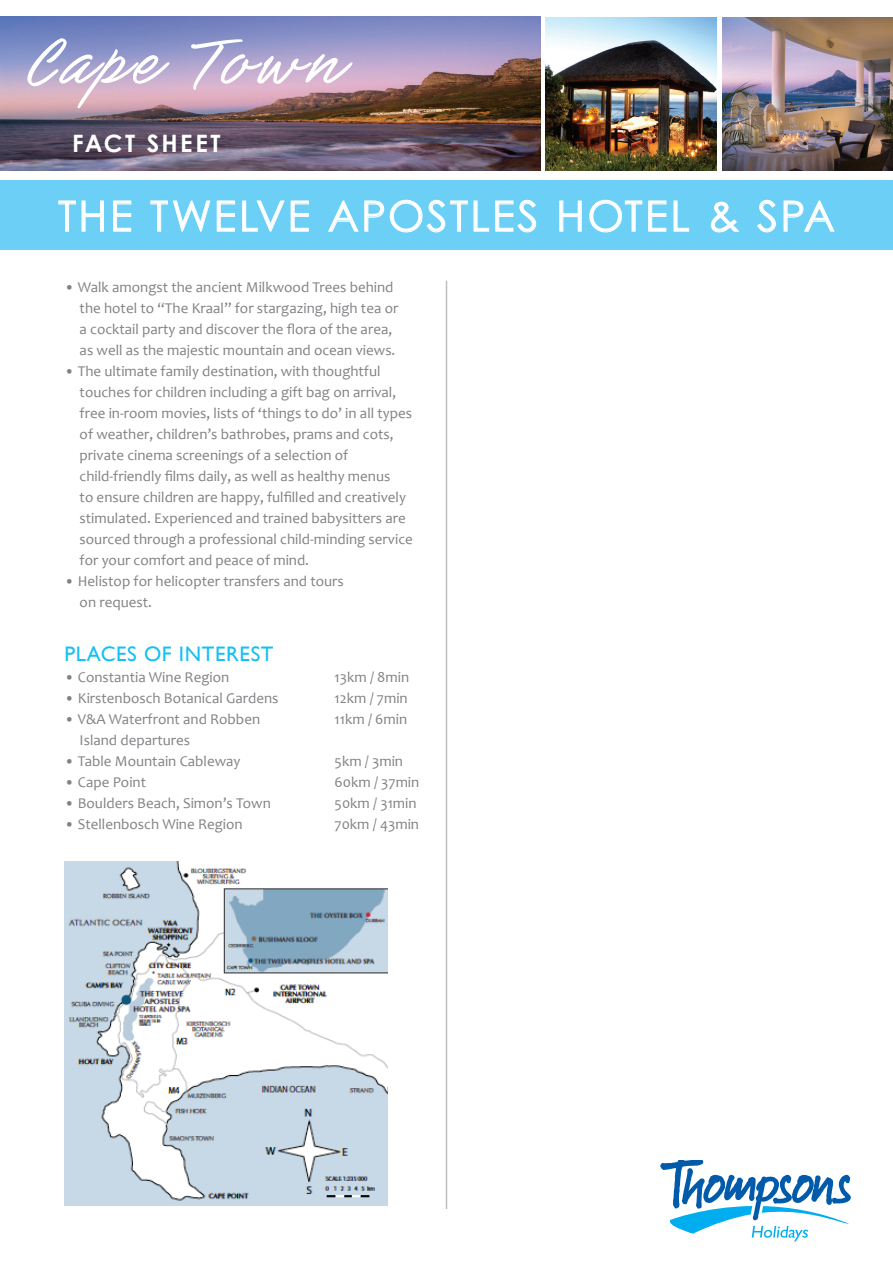
<style>
.page{position:relative;width:893px;height:1263px;background:#fff}
.page>*{position:absolute;margin:0;border:0;box-sizing:border-box;transform-origin:0 0}
.t1{font:64.5px "Slash Hmk";letter-spacing:.07em;color:#fff}
.t2{font:42px "Century Gothic";letter-spacing:.055em;color:#fff}
.t3{font:700 24px "Century Gothic";letter-spacing:.095em;color:#fff}
.t4{font:21px "Gill Sans";letter-spacing:.03em;color:#15c0f2}
.t5{font:15px/21px "Candara";color:#808285}
</style>
<div class="page">
<hr style="left:446px;top:281px;width:1px;height:928px;background:#bcbdc0">
<svg style="left:660px;top:1160px;width:191px;height:81px"></svg>
<img style="left:65px;top:861px;width:322px;height:344px">
<img style="left:546px;top:17px;width:170px;height:153px">
<img style="left:723px;top:17px;width:170px;height:153px">
<img style="left:0;top:17px;width:541px;height:153px">
<svg style="left:27px;top:38px;width:143px;height:71px;background:#bcaecc"></svg>
<svg style="left:190px;top:39px;width:163px;height:51px;background:#c2b3d4"></svg>
<div style="left:0;top:181px;width:893px;height:69px;background:#6bcff6"></div>
<svg style="left:58px;top:200px;width:46px;height:32px"></svg>
<svg style="left:113px;top:200px;width:19px;height:32px"></svg>
<svg style="left:150px;top:200px;width:61px;height:32px"></svg>
<svg style="left:217px;top:200px;width:18px;height:32px"></svg>
<svg style="left:242px;top:200px;width:67px;height:32px"></svg>
<svg style="left:328px;top:200px;width:56px;height:32px"></svg>
<svg style="left:390px;top:200px;width:99px;height:33px"></svg>
<svg style="left:495px;top:200px;width:41px;height:33px"></svg>
<svg style="left:559px;top:200px;width:23px;height:32px"></svg>
<svg style="left:589px;top:200px;width:78px;height:33px"></svg>
<svg style="left:673px;top:200px;width:16px;height:32px"></svg>
<svg style="left:710px;top:201px;width:30px;height:32px"></svg>
<svg style="left:757px;top:200px;width:19px;height:33px"></svg>
<svg style="left:783px;top:200px;width:52px;height:32px"></svg>
<h1 class="t1" style="left:19px;top:28px;width:323px">Cape Town</h1>
<h3 class="t3" style="left:72px;top:129px;width:150px">FACT SHEET</h3>
<h2 class="t2" style="left:58px;top:190px;width:778px">THE TWELVE APOSTLES HOTEL &amp; SPA</h2>
<p class="t5" style="left:80px;top:276px;width:320px;text-indent:-15px">• Walk amongst the ancient Milkwood Trees behind the hotel to “The Kraal” for stargazing, high tea or a cocktail party and discover the flora of the area, as well as the majestic mountain and ocean views.</p>
<p class="t5" style="left:80px;top:360px;width:335px;text-indent:-15px">• The ultimate family destination, with thoughtful touches for children including a gift bag on arrival, free in-room movies, lists of ‘things to do’ in all types of weather, children’s bathrobes, prams and cots, private cinema screenings of a selection of child-friendly films daily, as well as healthy menus<br>to ensure children are happy, fulfilled and creatively stimulated. Experienced and trained babysitters are sourced through a professional child-minding service for your comfort and peace of mind.</p>
<p class="t5" style="left:80px;top:570px;width:266px;text-indent:-15px">• Helistop for helicopter transfers and tours on request.</p>
<h3 class="t4" style="left:65px;top:642px;width:210px">PLACES OF INTEREST</h3>
<p class="t5" style="left:65px;top:667px;width:166px">• Constantia Wine Region</p>
<p class="t5" style="left:335px;top:667px;width:76px">13km / 8min</p>
<p class="t5" style="left:65px;top:688px;width:215px">• Kirstenbosch Botanical Gardens</p>
<p class="t5" style="left:335px;top:688px;width:75px">12km / 7min</p>
<p class="t5" style="left:65px;top:709px;width:197px">• V&amp;A Waterfront and Robben</p>
<p class="t5" style="left:335px;top:709px;width:74px">11km / 6min</p>
<p class="t5" style="left:80px;top:730px;width:112px">Island departures</p>
<p class="t5" style="left:65px;top:751px;width:177px">• Table Mountain Cableway</p>
<p class="t5" style="left:335px;top:751px;width:70px">5km / 3min</p>
<p class="t5" style="left:65px;top:772px;width:83px">• Cape Point</p>
<p class="t5" style="left:335px;top:772px;width:86px">60km / 37min</p>
<p class="t5" style="left:65px;top:793px;width:208px">• Boulders Beach, Simon’s Town</p>
<p class="t5" style="left:335px;top:793px;width:83px">50km / 31min</p>
<p class="t5" style="left:65px;top:814px;width:180px">• Stellenbosch Wine Region</p>
<p class="t5" style="left:335px;top:814px;width:86px">70km / 43min</p>
</div>
